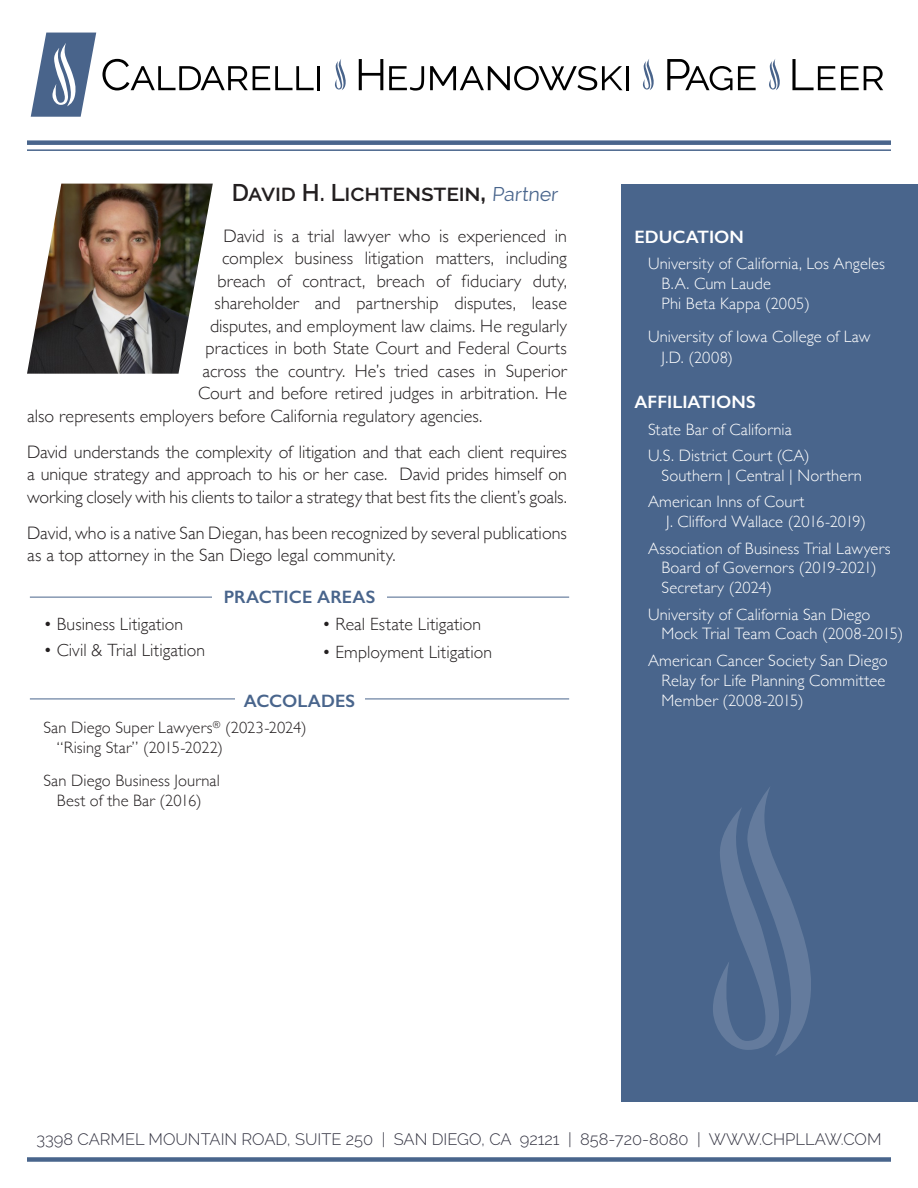
<style>
.page{position:relative;width:918px;height:1188px;background:#fff}
.page>*{position:absolute;margin:0;border:0;box-sizing:border-box;transform-origin:0 0}
.t1{font:600 24px "Raleway";letter-spacing:-.01em;color:#231f20}
.t2{font:300 18px/22.5px "Gill Sans";letter-spacing:.005em;color:#231f20;text-align:justify}
.t3{font:600 18px "Gill Sans";letter-spacing:.005em;color:#49658c}
.t4{font:600 18px "Gill Sans";color:#fff}
.t5{font:300 17.7px "Gill Sans";letter-spacing:.005em;color:#231f20}
.blue_bar_entry{font:300 16.5px/19.8px "Gill Sans";letter-spacing:.01em;color:#fff}
.blue_bar_entry-2{font:300 16.5px/19.8px "Gill Sans";letter-spacing:.005em;color:#231f20}
.t6{font:300 16.5px "Raleway";color:#343442}
.List_Paragraph{font:300 16.5px "Gill Sans";letter-spacing:.005em;color:#fff}
.s1{font-weight:700}
.s2{font-weight:400;font-size:19.5px;color:#49658c}
</style>
<div class="page">
<div style="left:621px;top:184px;width:297px;height:918px;background:#49658c"></div>
<img style="left:27px;top:184px;width:186px;height:190px">
<svg style="left:102px;top:59px;width:212px;height:31px"></svg>
<hr style="left:317px;top:66px;width:3px;height:24px;background:#000">
<svg style="left:359px;top:59px;width:24px;height:31px"></svg>
<svg style="left:389px;top:66px;width:35px;height:25px"></svg>
<svg style="left:430px;top:66px;width:193px;height:24px"></svg>
<hr style="left:626px;top:66px;width:3px;height:24px;background:#000">
<svg style="left:667px;top:59px;width:65px;height:31px"></svg>
<svg style="left:738px;top:66px;width:18px;height:24px"></svg>
<svg style="left:792px;top:59px;width:91px;height:31px"></svg>
<svg style="left:335px;top:59px;width:11px;height:31px"></svg>
<svg style="left:643px;top:59px;width:11px;height:31px"></svg>
<svg style="left:769px;top:59px;width:11px;height:31px"></svg>
<svg style="left:31px;top:33px;width:65px;height:84px"></svg>
<div style="left:27px;top:140px;width:864px;height:5px;background:#49658c"></div>
<hr style="left:27px;top:149px;width:864px;height:2px;background:#49658c">
<div style="left:27px;top:1157px;width:864px;height:5px;background:#49658c"></div>
<hr style="left:30px;top:699px;width:539px;height:1px;background:#49658c">
<hr style="left:30px;top:597px;width:539px;height:1px;background:#49658c">
<div style="left:212px;top:590px;width:175px;height:22px;background:#fff"></div>
<div style="left:235px;top:694px;width:129px;height:21px;background:#fff"></div>
<svg style="left:713px;top:787px;width:98px;height:269px"></svg>
<p class="t1" style="left:232px;top:179px;width:329px">David H. Lichtenstein<span class="s1">,</span> <span class="s2">Partner</span></p>
<p class="t2" style="left:224px;top:224px;width:345px">David is a trial lawyer who is experienced in</p>
<p class="t2" style="left:222px;top:246px;width:347px">complex business litigation matters, including</p>
<p class="t2" style="left:218px;top:269px;width:351px">breach of contract, breach of fiduciary duty,</p>
<p class="t2" style="left:214px;top:291px;width:354px">shareholder and partnership disputes, lease</p>
<p class="t2" style="left:210px;top:314px;width:359px">disputes, and employment law claims. He regularly</p>
<p class="t2" style="left:206px;top:336px;width:363px">practices in both State Court and Federal Courts</p>
<p class="t2" style="left:202px;top:359px;width:366px">across the country. He’s tried cases in Superior</p>
<p class="t2" style="left:198px;top:381px;width:371px">Court and before retired judges in arbitration. He</p>
<p class="t2" style="left:27px;top:404px;width:457px">also represents employers before California regulatory agencies.</p>
<p class="t2" style="left:27px;top:440px;width:542px">David understands the complexity of litigation and that each client requires a unique strategy and approach to his or her case. David prides himself on working closely with his clients to tailor a strategy that best fits the client’s goals.</p>
<p class="t2" style="left:27px;top:521px;width:542px">David, who is a native San Diegan, has been recognized by several publications as a top attorney in the San Diego legal community.</p>
<p class="t5" style="left:43px;top:610px;width:141px">• Business Litigation</p>
<p class="t5" style="left:43px;top:636px;width:163px">• Civil &amp; Trial Litigation</p>
<p class="t3" style="left:224px;top:586px;width:153px">PRACTICE AREAS</p>
<p class="t5" style="left:322px;top:610px;width:161px">• Real Estate Litigation</p>
<p class="t5" style="left:322px;top:638px;width:172px">• Employment Litigation</p>
<p class="t3" style="left:244px;top:690px;width:113px">ACCOLADES</p>
<p class="blue_bar_entry-2" style="left:57px;top:717px;width:251px;text-indent:-14px">San Diego Super Lawyers<sup>®</sup> (2023-2024) “Rising Star” (2015-2022)</p>
<p class="blue_bar_entry-2" style="left:43px;top:770px;width:178px;text-align:center">San Diego Business Journal<br>Best of the Bar (2016)</p>
<p class="t4" style="left:634px;top:226px;width:111px">EDUCATION</p>
<p class="blue_bar_entry" style="left:662px;top:253px;width:225px;text-indent:-14px">University of California, Los Angeles<br>B.A. Cum Laude<br>Phi Beta Kappa (2005)</p>
<p class="List_Paragraph" style="left:648px;top:324px;width:224px">University of Iowa College of Law</p>
<p class="List_Paragraph" style="left:662px;top:345px;width:73px">J.D. (2008)</p>
<p class="t4" style="left:634px;top:391px;width:123px">AFFILIATIONS</p>
<p class="blue_bar_entry" style="left:648px;top:418px;width:145px">State Bar of California</p>
<p class="blue_bar_entry" style="left:662px;top:445px;width:202px;text-indent:-14px">U.S. District Court (CA)<br>Southern | Central | Northern</p>
<p class="blue_bar_entry" style="left:666px;top:491px;width:201px;text-indent:-18px">American Inns of Court<br>J. Clifford Wallace (2016-2019)</p>
<p class="blue_bar_entry" style="left:662px;top:538px;width:231px;text-indent:-14px">Association of Business Trial Lawyers<br>Board of Governors (2019-2021)<br>Secretary (2024)</p>
<p class="blue_bar_entry" style="left:662px;top:604px;width:243px;text-indent:-14px">University of California San Diego<br>Mock Trial Team Coach (2008-2015)</p>
<p class="blue_bar_entry" style="left:662px;top:650px;width:228px;text-indent:-14px">American Cancer Society San Diego<br>Relay for Life Planning Committee<br>Member (2008-2015)</p>
<p class="t6" style="left:36px;top:1130px;width:847px">3398 CARMEL MOUNTAIN ROAD, SUITE 250 | SAN DIEGO, CA 92121 | 858-720-8080 | WWW.CHPLLAW.COM</p>
</div>
